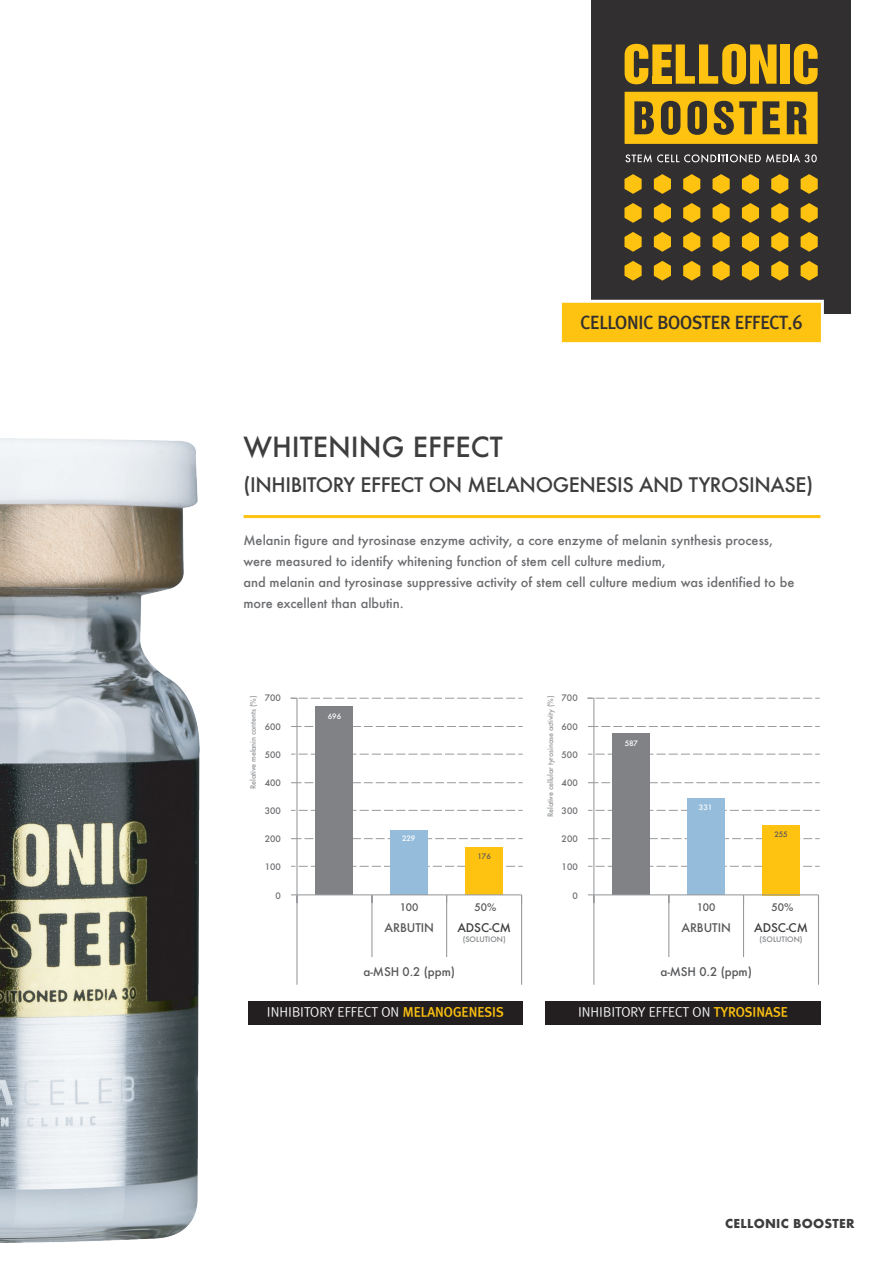
<style>
.page{position:relative;width:893px;height:1263px;background:#fff}
.page>*{position:absolute;margin:0;border:0;box-sizing:border-box;transform-origin:0 0}
.t1{font:500 27px "Futura";color:#3e3e3f}
.t2{font:500 19.5px "Futura";letter-spacing:-.02em;color:#3e3e3f}
.t3{font:17.25px "Rix M Go EB";letter-spacing:-.01em;color:#312f30}
.t4{font:500 12.75px/21px "Futura";color:#6c6d70}
.t5{font:12.6px "Rix M Go M";color:#fff}
.t6{font:700 12px "Futura";letter-spacing:.02em;color:#3e3e3f}
.t7{font:500 11.7px "Futura";letter-spacing:-.01em;color:#57585a}
.t8{font:500 11.7px "Futura";color:#3e3e3f}
.t9{font:500 10.2px "Futura";letter-spacing:-.005em;color:#57585a}
.t10{font:500 8.7px "Futura";color:#6c6d70}
.t11{font:500 7.2px "Futura";letter-spacing:-.02em;color:#989a9d}
.t12{font:500 7.2px "Futura";color:#808285}
.t13{font:500 7.2px "Futura";letter-spacing:-.005em;color:#fff}
.t14{font:500 7.2px "Futura";letter-spacing:-.005em;color:#57585a}
.s1{font-family:"Rix M Go EB";color:#fec210}
</style>
<div class="page">
<hr style="left:244px;top:515px;width:576px;height:3px;background:#fec210">
<div style="left:592px;top:0;width:259px;height:313px;background:#312f30"></div>
<svg style="left:561px;top:300px;width:263px;height:43px;background:#fec727"></svg>
<svg style="left:625px;top:154px;width:192px;height:9px"></svg>
<svg style="left:624px;top:174px;width:18px;height:20px"></svg>
<svg style="left:654px;top:174px;width:17px;height:20px"></svg>
<svg style="left:683px;top:174px;width:17px;height:20px"></svg>
<svg style="left:712px;top:174px;width:18px;height:20px"></svg>
<svg style="left:742px;top:174px;width:17px;height:20px"></svg>
<svg style="left:771px;top:174px;width:17px;height:20px"></svg>
<svg style="left:801px;top:174px;width:17px;height:20px"></svg>
<svg style="left:624px;top:203px;width:18px;height:20px"></svg>
<svg style="left:654px;top:203px;width:17px;height:20px"></svg>
<svg style="left:683px;top:203px;width:17px;height:20px"></svg>
<svg style="left:712px;top:203px;width:18px;height:20px"></svg>
<svg style="left:742px;top:203px;width:17px;height:20px"></svg>
<svg style="left:771px;top:203px;width:17px;height:20px"></svg>
<svg style="left:801px;top:203px;width:17px;height:20px"></svg>
<svg style="left:624px;top:232px;width:18px;height:20px"></svg>
<svg style="left:654px;top:232px;width:17px;height:20px"></svg>
<svg style="left:683px;top:232px;width:17px;height:20px"></svg>
<svg style="left:712px;top:232px;width:18px;height:20px"></svg>
<svg style="left:742px;top:232px;width:17px;height:20px"></svg>
<svg style="left:771px;top:232px;width:17px;height:20px"></svg>
<svg style="left:801px;top:232px;width:17px;height:20px"></svg>
<svg style="left:624px;top:261px;width:18px;height:20px"></svg>
<svg style="left:654px;top:261px;width:17px;height:20px"></svg>
<svg style="left:683px;top:261px;width:17px;height:20px"></svg>
<svg style="left:712px;top:261px;width:18px;height:20px"></svg>
<svg style="left:742px;top:261px;width:17px;height:20px"></svg>
<svg style="left:771px;top:261px;width:17px;height:20px"></svg>
<svg style="left:801px;top:261px;width:17px;height:20px"></svg>
<svg style="left:625px;top:92px;width:193px;height:52px"></svg>
<div style="left:781px;top:44px;width:9px;height:40px;background:#fec210"></div>
<svg style="left:794px;top:44px;width:24px;height:40px"></svg>
<svg style="left:625px;top:44px;width:152px;height:40px"></svg>
<div style="left:652px;top:76px;width:20px;height:8px;background:#fec210"></div>
<img style="left:0;top:439px;width:199px;height:804px">
<div style="left:248px;top:1001px;width:275px;height:24px;background:#231f20"></div>
<div style="left:545px;top:1001px;width:276px;height:24px;background:#231f20"></div>
<svg style="left:291px;top:754px;width:232px;height:1px"></svg>
<svg style="left:291px;top:810px;width:232px;height:1px"></svg>
<svg style="left:291px;top:866px;width:232px;height:1px"></svg>
<div style="left:316px;top:706px;width:37px;height:189px;background:#808285"></div>
<div style="left:391px;top:831px;width:37px;height:64px;background:#95bddb"></div>
<div style="left:465px;top:847px;width:38px;height:48px;background:#fec210"></div>
<hr style="left:296px;top:698px;width:2px;height:197px;background:#989a9d">
<svg style="left:291px;top:838px;width:232px;height:1px"></svg>
<svg style="left:291px;top:782px;width:232px;height:1px"></svg>
<svg style="left:291px;top:726px;width:232px;height:1px"></svg>
<svg style="left:290px;top:698px;width:233px;height:1px"></svg>
<hr style="left:297px;top:894px;width:225px;height:1px;background:#989a9d">
<svg style="left:291px;top:894px;width:7px;height:2px"></svg>
<hr style="left:296px;top:895px;width:2px;height:90px;background:#989a9d">
<hr style="left:371px;top:895px;width:1px;height:62px;background:#989a9d">
<hr style="left:446px;top:895px;width:1px;height:62px;background:#989a9d">
<hr style="left:521px;top:895px;width:1px;height:90px;background:#989a9d">
<svg style="left:588px;top:754px;width:232px;height:1px"></svg>
<svg style="left:588px;top:810px;width:232px;height:1px"></svg>
<svg style="left:588px;top:866px;width:232px;height:1px"></svg>
<div style="left:613px;top:733px;width:37px;height:162px;background:#808285"></div>
<div style="left:688px;top:798px;width:37px;height:96px;background:#95bddb"></div>
<div style="left:762px;top:825px;width:38px;height:70px;background:#fec210"></div>
<hr style="left:593px;top:698px;width:1px;height:197px;background:#989a9d">
<svg style="left:588px;top:838px;width:232px;height:1px"></svg>
<svg style="left:588px;top:782px;width:232px;height:1px"></svg>
<svg style="left:588px;top:726px;width:232px;height:1px"></svg>
<svg style="left:587px;top:698px;width:233px;height:1px"></svg>
<hr style="left:594px;top:894px;width:225px;height:1px;background:#989a9d">
<hr style="left:593px;top:895px;width:1px;height:90px;background:#989a9d">
<hr style="left:668px;top:895px;width:1px;height:62px;background:#989a9d">
<hr style="left:743px;top:895px;width:1px;height:62px;background:#989a9d">
<hr style="left:818px;top:895px;width:1px;height:90px;background:#989a9d">
<h3 class="t3" style="left:580px;top:313px;width:224px">CELLONIC BOOSTER EFFECT.6</h3>
<h1 class="t1" style="left:243px;top:429px;width:261px">WHITENING EFFECT</h1>
<h2 class="t2" style="left:243px;top:471px;width:571px">(INHIBITORY EFFECT ON MELANOGENESIS AND TYROSINASE)</h2>
<p class="t4" style="left:243px;top:529px;width:553px">Melanin figure and tyrosinase enzyme activity, a core enzyme of melanin synthesis process, were measured to identify whitening function of stem cell culture medium,<br>and melanin and tyrosinase suppressive activity of stem cell culture medium was identified to be more excellent than albutin.</p>
<p class="t10" style="left:265px;top:692px;width:18px">700</p>
<p class="t10" style="left:562px;top:692px;width:18px">700</p>
<p class="t11" style="left:545px;top:817px;width:123px;rotate:-90deg">Relative cellular tyrosinase activity (%)</p>
<p class="t11" style="left:248px;top:789px;width:95px;rotate:-90deg">Relative melanin contents (%)</p>
<p class="t13" style="left:328px;top:711px;width:15px">696</p>
<p class="t10" style="left:265px;top:721px;width:18px">600</p>
<p class="t10" style="left:562px;top:721px;width:18px">600</p>
<p class="t10" style="left:265px;top:749px;width:18px">500</p>
<p class="t10" style="left:562px;top:749px;width:18px">500</p>
<p class="t10" style="left:265px;top:777px;width:18px">400</p>
<p class="t10" style="left:562px;top:777px;width:18px">400</p>
<p class="t10" style="left:265px;top:805px;width:18px">300</p>
<p class="t10" style="left:562px;top:805px;width:18px">300</p>
<p class="t10" style="left:265px;top:833px;width:18px">200</p>
<p class="t13" style="left:402px;top:834px;width:15px">229</p>
<p class="t10" style="left:562px;top:833px;width:18px">200</p>
<p class="t14" style="left:477px;top:852px;width:15px">176</p>
<p class="t10" style="left:265px;top:861px;width:18px">100</p>
<p class="t10" style="left:562px;top:861px;width:18px">100</p>
<p class="t10" style="left:275px;top:889px;width:7px">0</p>
<p class="t10" style="left:572px;top:889px;width:7px">0</p>
<p class="t9" style="left:400px;top:900px;width:20px">100</p>
<p class="t9" style="left:475px;top:900px;width:23px">50%</p>
<p class="t8" style="left:457px;top:920px;width:55px">ADSC-CM</p>
<p class="t12" style="left:463px;top:935px;width:44px">(SOLUTION)</p>
<p class="t7" style="left:385px;top:920px;width:51px">ARBUTIN</p>
<p class="t7" style="left:364px;top:964px;width:93px">a-MSH 0.2 (ppm)</p>
<p class="t13" style="left:625px;top:738px;width:15px">587</p>
<p class="t13" style="left:699px;top:802px;width:15px">331</p>
<p class="t14" style="left:774px;top:829px;width:15px">255</p>
<p class="t9" style="left:697px;top:900px;width:20px">100</p>
<p class="t9" style="left:771px;top:900px;width:23px">50%</p>
<p class="t8" style="left:754px;top:920px;width:55px">ADSC-CM</p>
<p class="t12" style="left:760px;top:935px;width:44px">(SOLUTION)</p>
<p class="t7" style="left:681px;top:920px;width:51px">ARBUTIN</p>
<p class="t7" style="left:660px;top:964px;width:93px">a-MSH 0.2 (ppm)</p>
<p class="t5" style="left:267px;top:1006px;width:238px">INHIBITORY EFFECT ON <span class="s1">MELANOGENESIS</span></p>
<p class="t5" style="left:578px;top:1006px;width:211px">INHIBITORY EFFECT ON <span class="s1">TYROSINASE</span></p>
<p class="t6" style="left:725px;top:1215px;width:131px">CELLONIC BOOSTER</p>
</div>
